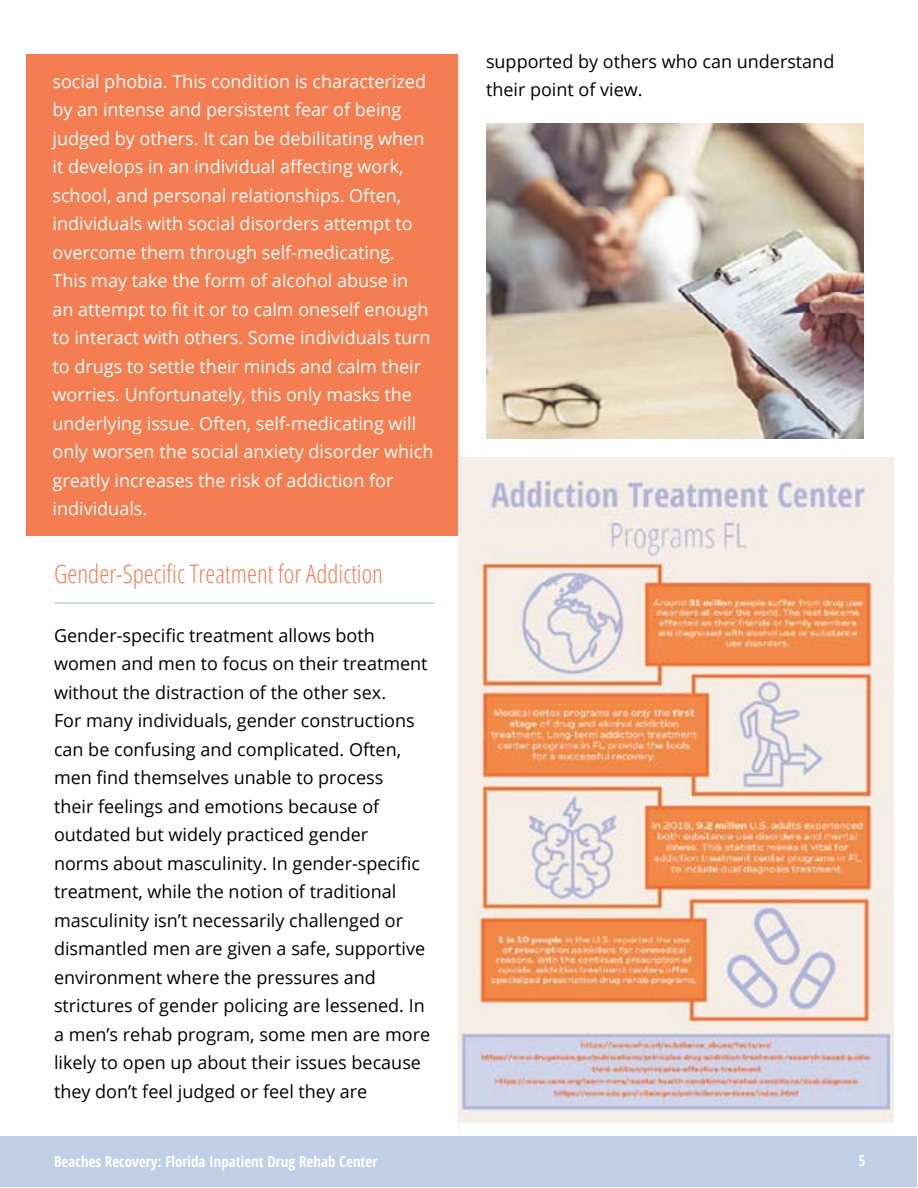
<style>
.page{position:relative;width:918px;height:1188px;background:#fff}
.page>*{position:absolute;margin:0;border:0;box-sizing:border-box;transform-origin:0 0}
.t1{font:300 condensed 25.5px "Open Sans";color:#f47e51}
.t2{font:18px/28.5px "Open Sans";color:#000}
.t3{font:18px/28.5px "Open Sans";color:#fff}
.t4{font:700 condensed 15px "Open Sans";color:#fff}
</style>
<div class="page">
<div style="left:1px;top:1136px;width:916px;height:51px;background:#becfe6"></div>
<hr style="left:458px;top:54px;width:2px;height:1082px;background:#000">
<hr style="left:54px;top:602px;width:381px;height:2px;background:#becfe6">
<img style="left:486px;top:123px;width:377px;height:316px">
<div style="left:26px;top:54px;width:432px;height:482px;background:#f47e51"></div>
<img style="left:458px;top:457px;width:436px;height:660px">
<p class="t3" style="left:52px;top:66px;width:382px">social phobia. This condition is characterized by an intense and persistent fear of being judged by others. It can be debilitating when it develops in an individual affecting work, school, and personal relationships. Often, individuals with social disorders attempt to overcome them through self-medicating.<br>This may take the form of alcohol abuse in an attempt to fit it or to calm oneself enough to interact with others. Some individuals turn to drugs to settle their minds and calm their worries. Unfortunately, this only masks the underlying issue. Often, self-medicating will only worsen the social anxiety disorder which greatly increases the risk of addiction for individuals.</p>
<h1 class="t1" style="left:54px;top:556px;width:331px">Gender-Specific Treatment for Addiction</h1>
<p class="t2" style="left:54px;top:620px;width:378px">Gender-specific treatment allows both women and men to focus on their treatment without the distraction of the other sex.<br>For many individuals, gender constructions can be confusing and complicated. Often, men find themselves unable to process<br>their feelings and emotions because of outdated but widely practiced gender<br>norms about masculinity. In gender-specific treatment, while the notion of traditional masculinity isn’t necessarily challenged or dismantled men are given a safe, supportive environment where the pressures and strictures of gender policing are lessened. In a men’s rehab program, some men are more likely to open up about their issues because they don’t feel judged or feel they are</p>
<p class="t2" style="left:486px;top:46px;width:350px">supported by others who can understand their point of view.</p>
<p class="t4" style="left:54px;top:1152px;width:325px">Beaches Recovery: Florida Inpatient Drug Rehab Center</p>
<p class="t4" style="left:859px;top:1150px;width:8px">5</p>
</div>
